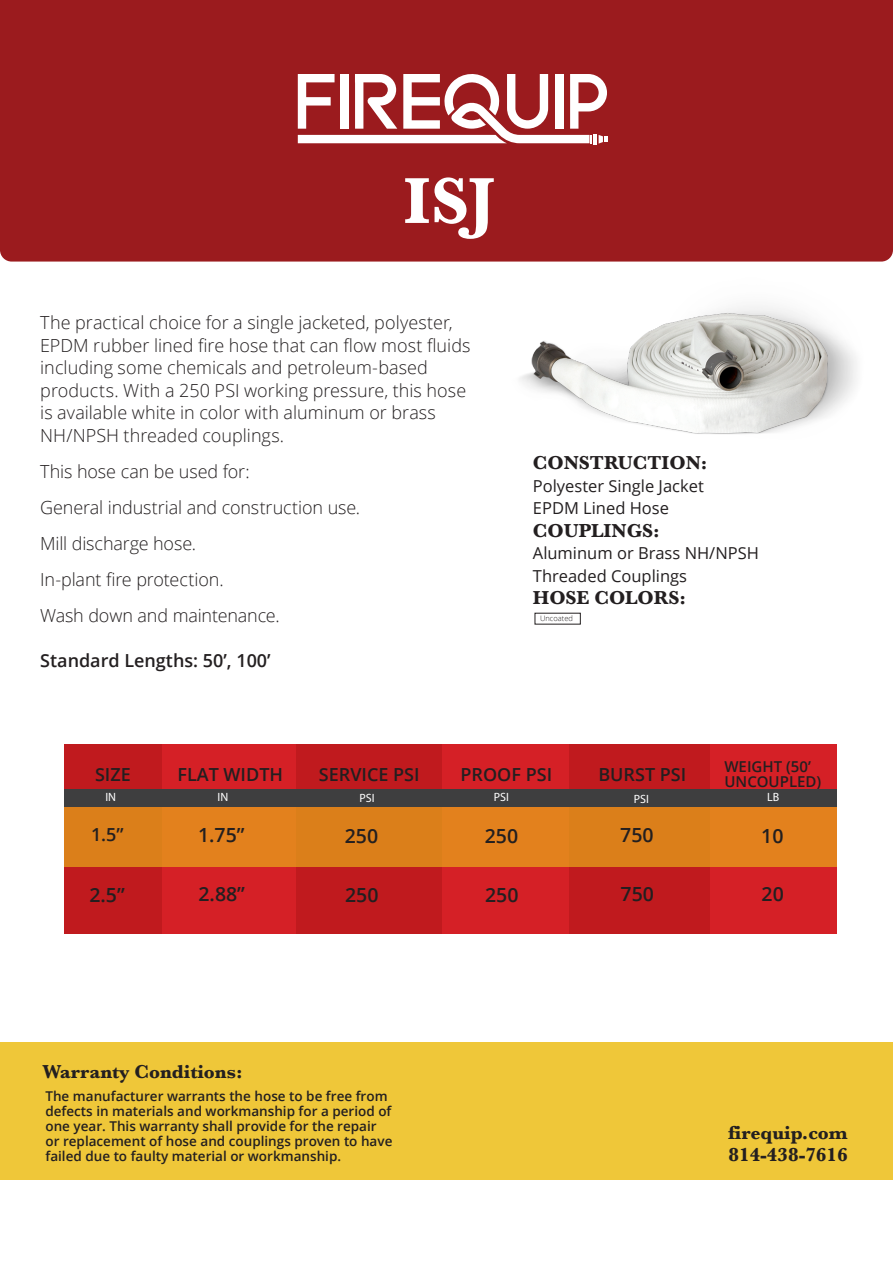
<style>
.page{position:relative;width:893px;height:1263px;background:#fff}
.page>*{position:absolute;margin:0;border:0;box-sizing:border-box;transform-origin:0 0}
.t1{font:700 67.5px "Baskerville";color:#fff}
.t2{font:700 19.5px/22.5px "Baskerville";color:#231f20}
.t3{font:600 19.5px "Open Sans";color:#231f20}
.t4{font:300 18px/22.5px "Open Sans";color:#231f20}
.t5{font:600 18px "Open Sans";color:#231f20}
.t6{font:16.5px/22.5px "Open Sans";color:#231f20}
.t7{font:600 15px/15px "Open Sans";color:#231f20}
.t8{font:600 13.5px/15px "Open Sans";color:#231f20}
.t9{font:12px "Myriad Pro";color:#fff}
.t10{font:300 7.5px "Open Sans";color:#231f20}
</style>
<div class="page">
<div style="left:0;top:0;width:893px;height:262px;background:#9b1b1e"></div>
<div style="left:0;top:1042px;width:893px;height:138px;background:#efc739"></div>
<svg style="left:298px;top:74px;width:309px;height:70px"></svg>
<div style="left:65px;top:745px;width:772px;height:189px;background:#d52026"></div>
<div style="left:65px;top:745px;width:97px;height:189px;background:#c01a1e"></div>
<div style="left:296px;top:745px;width:146px;height:189px;background:#c01a1e"></div>
<div style="left:570px;top:745px;width:140px;height:189px;background:#c01a1e"></div>
<div style="left:65px;top:807px;width:772px;height:60px;background:#db7f1a"></div>
<div style="left:65px;top:789px;width:772px;height:18px;background:#3e3e3f"></div>
<img style="left:520px;top:306px;width:337px;height:128px">
<h1 class="t1" style="left:403px;top:154px;width:93px">ISJ</h1>
<p class="t4" style="left:40px;top:311px;width:432px">The practical choice for a single jacketed, polyester, EPDM rubber lined fire hose that can flow most fluids including some chemicals and petroleum-based products. With a 250 PSI working pressure, this hose is available white in color with aluminum or brass NH/NPSH threaded couplings.</p>
<p class="t4" style="left:40px;top:453px;width:321px;line-height:36px">This hose can be used for:<br>General industrial and construction use.<br>Mill discharge hose.<br>In-plant fire protection.<br>Wash down and maintenance.</p>
<p class="t5" style="left:40px;top:648px;width:232px">Standard Lengths: 50’, 100’</p>
<p class="t2" style="left:533px;top:452px;width:176px">CONSTRUCTION:</p>
<p class="t6" style="left:533px;top:474px;width:172px">Polyester Single Jacket<br>EPDM Lined Hose</p>
<p class="t2" style="left:533px;top:519px;width:128px">COUPLINGS:</p>
<p class="t6" style="left:533px;top:542px;width:228px">Aluminum or Brass NH/NPSH<br>Threaded Couplings</p>
<p class="t2" style="left:533px;top:587px;width:154px">HOSE COLORS:</p>
<p class="t10" style="left:540px;top:613px;width:34px">Uncoated</p>
<p class="t5" style="left:95px;top:762px;width:37px">SIZE</p>
<p class="t5" style="left:177px;top:762px;width:107px">FLAT WIDTH</p>
<p class="t5" style="left:319px;top:762px;width:102px">SERVICE PSI</p>
<p class="t5" style="left:461px;top:762px;width:93px">PROOF PSI</p>
<p class="t7" style="left:724px;top:759px;width:98px">WEIGHT (50’<br>UNCOUPLED)</p>
<p class="t5" style="left:598px;top:762px;width:89px">BURST PSI</p>
<p class="t9" style="left:105px;top:789px;width:12px">IN</p>
<p class="t9" style="left:218px;top:789px;width:12px">IN</p>
<p class="t9" style="left:359px;top:790px;width:17px">PSI</p>
<p class="t9" style="left:494px;top:790px;width:17px">PSI</p>
<p class="t9" style="left:634px;top:791px;width:17px">PSI</p>
<p class="t9" style="left:767px;top:790px;width:14px">LB</p>
<p class="t5" style="left:91px;top:822px;width:34px">1.5”</p>
<p class="t3" style="left:198px;top:822px;width:48px">1.75”</p>
<p class="t3" style="left:345px;top:823px;width:35px">250</p>
<p class="t3" style="left:485px;top:822px;width:35px">250</p>
<p class="t3" style="left:620px;top:822px;width:35px">750</p>
<p class="t3" style="left:761px;top:822px;width:24px">10</p>
<p class="t3" style="left:89px;top:881px;width:37px">2.5”</p>
<p class="t3" style="left:198px;top:881px;width:48px">2.88”</p>
<p class="t3" style="left:345px;top:882px;width:35px">250</p>
<p class="t3" style="left:485px;top:881px;width:35px">250</p>
<p class="t3" style="left:621px;top:881px;width:35px">750</p>
<p class="t3" style="left:762px;top:881px;width:24px">20</p>
<p class="t2" style="left:43px;top:1060px;width:201px">Warranty Conditions:</p>
<p class="t8" style="left:45px;top:1088px;width:349px">The manufacturer warrants the hose to be free from defects in materials and workmanship for a period of one year. This warranty shall provide for the repair or replacement of hose and couplings proven to have failed due to faulty material or workmanship.</p>
<p class="t2" style="left:728px;top:1121px;width:121px">firequip.com<br>814-438-7616</p>
</div>
